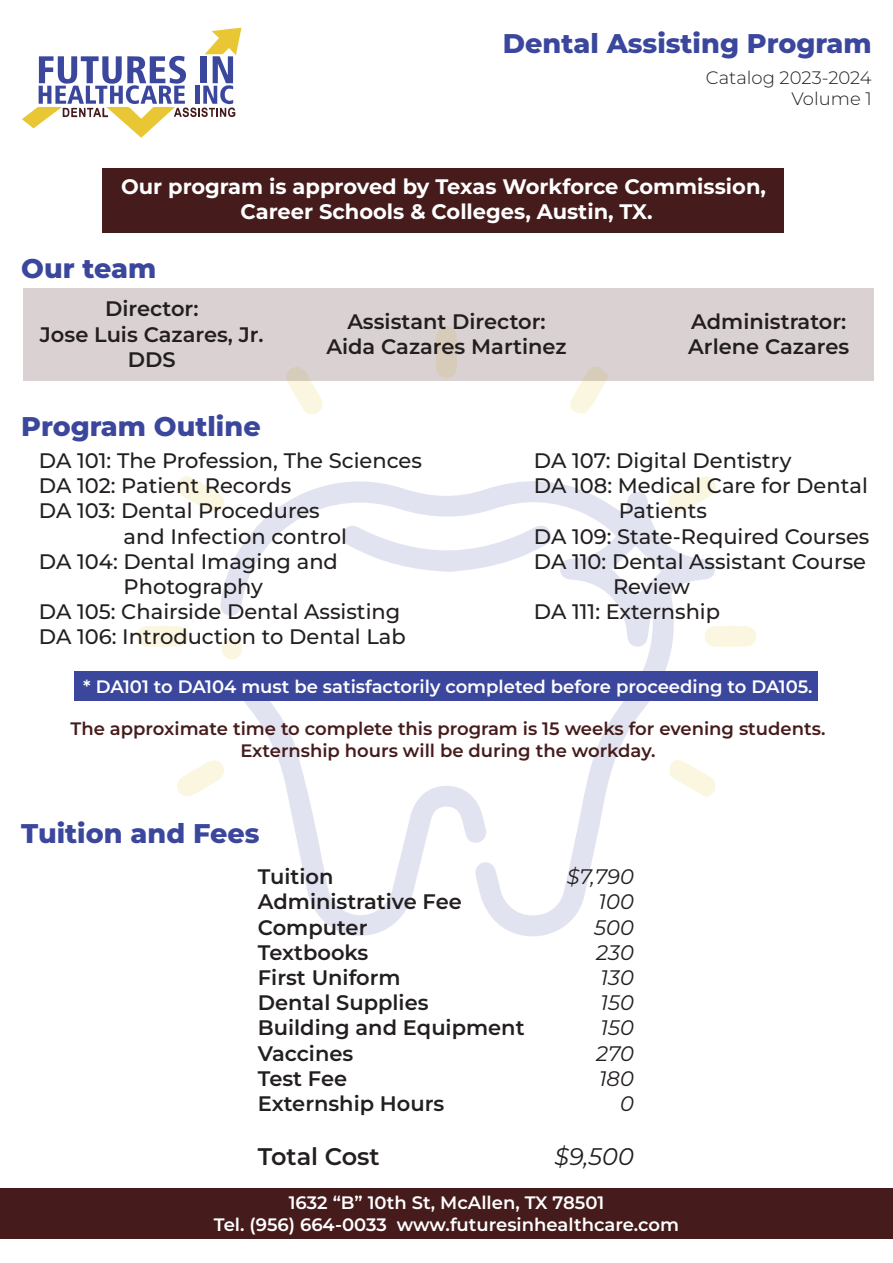
<style>
.page{position:relative;width:893px;height:1263px;background:#fff}
.page>*{position:absolute;margin:0;border:0;box-sizing:border-box;transform-origin:0 0}
.t1{font:800 27px "Montserrat";color:#3b479d}
.t2{font:600 24px "Montserrat";color:#231f20}
.t3{font:italic 24px "Montserrat";color:#231f20}
.t4{font:500 21px "Montserrat";color:#231f20}
.t5{font:600 21px/25.2px "Montserrat";color:#231f20;text-align:center}
.t6{font:700 21px/25.2px "Montserrat";color:#fff;text-align:center}
.t7{font:italic 21px/25.2px "Montserrat";color:#231f20;text-align:right}
.t8{font:600 18px/21.6px "Montserrat";color:#fff;text-align:center}
.t9{font:600 18px/21.6px "Montserrat";color:#461b1b;text-align:center}
.t10{font:300 18px/21.6px "Montserrat";color:#231f20;text-align:right}
</style>
<div class="page">
<svg style="left:220px;top:481px;width:495px;height:455px"></svg>
<svg style="left:235px;top:701px;width:251px;height:235px"></svg>
<svg style="left:341px;top:524px;width:211px;height:48px"></svg>
<svg style="left:669px;top:759px;width:47px;height:39px"></svg>
<svg style="left:667px;top:476px;width:49px;height:38px"></svg>
<svg style="left:177px;top:476px;width:47px;height:39px"></svg>
<svg style="left:177px;top:758px;width:47px;height:40px"></svg>
<svg style="left:284px;top:380px;width:40px;height:35px"></svg>
<svg style="left:569px;top:380px;width:39px;height:34px"></svg>
<svg style="left:137px;top:626px;width:51px;height:21px"></svg>
<svg style="left:705px;top:626px;width:51px;height:21px"></svg>
<div style="left:222px;top:638px;width:21px;height:21px;background:#fbf6e0;border-radius:50%"></div>
<div style="left:102px;top:168px;width:682px;height:64px;background:#461b1b"></div>
<svg style="left:22px;top:28px;width:220px;height:110px"></svg>
<div style="left:0;top:1188px;width:893px;height:51px;background:#461b1b"></div>
<div style="left:75px;top:671px;width:743px;height:30px;background:#3b479d"></div>
<div style="left:23px;top:288px;width:850px;height:92px;background:#dad2d2"></div>
<p class="t1" style="left:503px;top:24px;width:370px">Dental Assisting Program</p>
<p class="t10" style="left:706px;top:66px;width:167px">Catalog 2023-2024<br>Volume 1</p>
<p class="t6" style="left:121px;top:173px;width:646px">Our program is approved by Texas Workforce Commission,<br>Career Schools &amp; Colleges, Austin, TX.</p>
<p class="t1" style="left:21px;top:249px;width:137px">Our team</p>
<p class="t5" style="left:40px;top:295px;width:225px">Director:<br>Jose Luis Cazares, Jr.<br>DDS</p>
<p class="t1" style="left:21px;top:407px;width:241px">Program Outline</p>
<p class="t5" style="left:326px;top:308px;width:242px">Assistant Director:<br>Aida Cazares Martinez</p>
<p class="t5" style="left:688px;top:308px;width:163px;text-align:left">Administrator:<br>Arlene Cazares</p>
<p class="t4" style="left:39px;top:446px;width:384px">DA 101: The Profession, The Sciences</p>
<p class="t4" style="left:39px;top:471px;width:254px">DA 102: Patient Records</p>
<p class="t4" style="left:39px;top:496px;width:282px">DA 103: Dental Procedures</p>
<p class="t4" style="left:124px;top:521px;width:225px">and Infection control</p>
<p class="t4" style="left:39px;top:547px;width:301px">DA 104: Dental Imaging and</p>
<p class="t4" style="left:124px;top:572px;width:141px">Photography</p>
<p class="t4" style="left:39px;top:597px;width:363px">DA 105: Chairside Dental Assisting</p>
<p class="t4" style="left:39px;top:622px;width:368px">DA 106: Introduction to Dental Lab</p>
<p class="t4" style="left:534px;top:446px;width:259px">DA 107: Digital Dentistry</p>
<p class="t4" style="left:534px;top:471px;width:335px">DA 108: Medical Care for Dental</p>
<p class="t4" style="left:619px;top:496px;width:90px">Patients</p>
<p class="t4" style="left:534px;top:521px;width:337px">DA 109: State-Required Courses</p>
<p class="t4" style="left:534px;top:547px;width:334px">DA 110: Dental Assistant Course</p>
<p class="t4" style="left:613px;top:572px;width:79px">Review</p>
<p class="t4" style="left:534px;top:597px;width:188px">DA 111: Externship</p>
<p class="t8" style="left:83px;top:674px;width:731px">* DA101 to DA104 must be satisfactorily completed before proceeding to DA105.</p>
<p class="t9" style="left:71px;top:717px;width:756px">The approximate time to complete this program is 15 weeks for evening students.<br>Externship hours will be during the workday.</p>
<p class="t1" style="left:21px;top:813px;width:240px">Tuition and Fees</p>
<p class="t5" style="left:258px;top:863px;width:268px;text-align:left">Tuition<br>Administrative Fee<br>Computer<br>Textbooks<br>First Uniform<br>Dental Supplies<br>Building and Equipment<br>Vaccines<br>Test Fee<br>Externship Hours</p>
<p class="t2" style="left:258px;top:1139px;width:123px">Total Cost</p>
<p class="t7" style="left:567px;top:863px;width:69px">$7,790<br>100<br>500<br>230<br>130<br>150<br>150<br>270<br>180<br>0</p>
<p class="t3" style="left:555px;top:1140px;width:81px">$9,500</p>
<p class="t8" style="left:214px;top:1191px;width:467px">1632 “B” 10th St, McAllen, TX 78501<br>Tel. (956) 664-0033 www.futuresinhealthcare.com</p>
</div>
